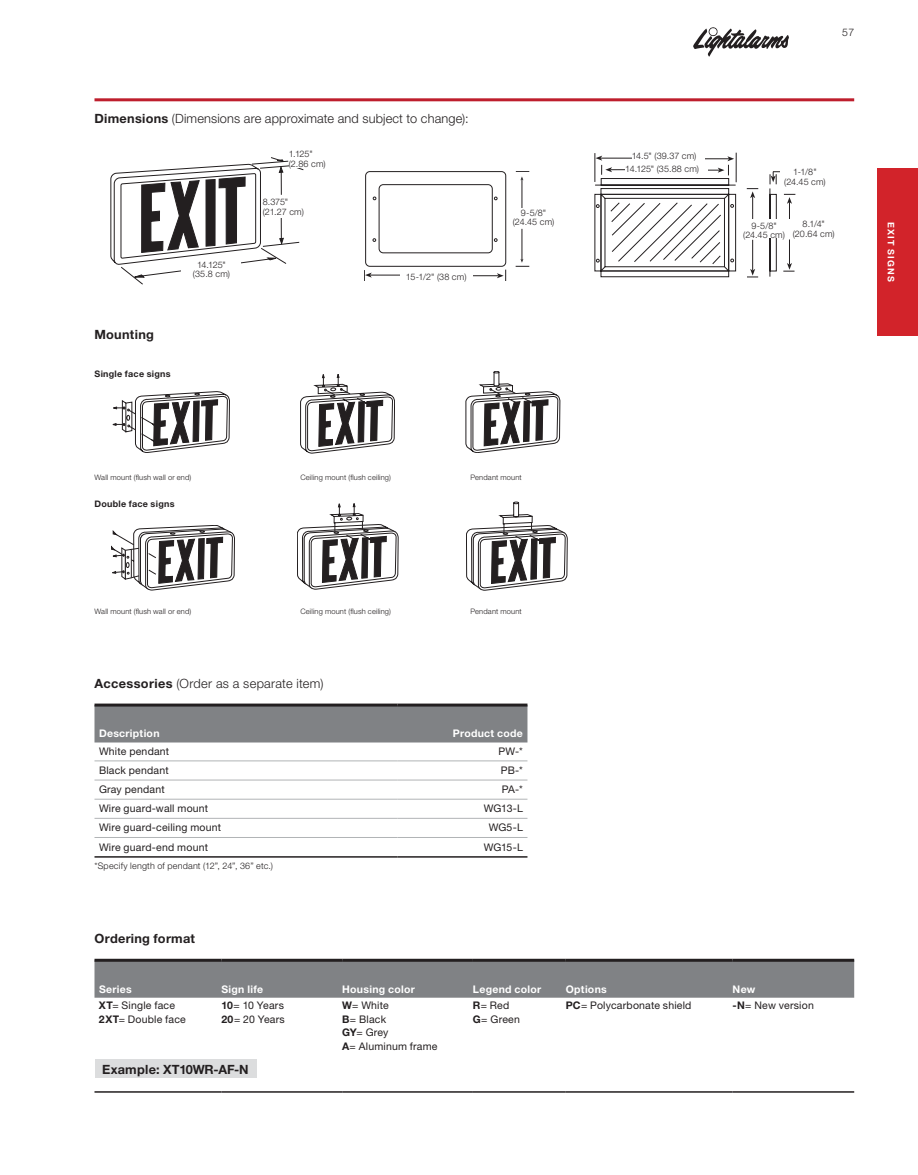
<style>
.page{position:relative;width:918px;height:1175px;background:#fff}
.page>*{position:absolute;margin:0;border:0;box-sizing:border-box;transform-origin:0 0}
.t1{font:300 12.75px "Helvetica Neue LT Pro";letter-spacing:.015em;color:#231f20}
.t2{font:700 12.75px "Helvetica Neue LT Pro";letter-spacing:.02em;color:#231f20}
.t3{font:10.5px/13.5px "Helvetica Neue LT Pro";letter-spacing:.015em;color:#231f20}
.t4{font:700 10.5px "Helvetica Neue LT Pro";letter-spacing:.025em;color:#fff}
.t5{font:300 10.5px "Helvetica Neue LT Pro";color:#231f20}
.t6{font:300 9px/9.4px "Helvetica Neue LT Pro";letter-spacing:.02em;color:#231f20;text-align:center}
.t7{font:700 9px "Helvetica Neue LT Pro";letter-spacing:.03em;color:#231f20}
.t8{font:700 9px "Helvetica Neue LT Pro";letter-spacing:.13em;color:#fff}
.t9{font:300 7.5px "Helvetica Neue LT Pro";letter-spacing:.02em;color:#231f20}
.s1{font-weight:700}
</style>
<div class="page">
<svg style="left:111px;top:157px;width:193px;height:127px"></svg>
<svg style="left:364px;top:171px;width:166px;height:109px"></svg>
<svg style="left:595px;top:153px;width:201px;height:125px"></svg>
<svg style="left:113px;top:391px;width:117px;height:62px"></svg>
<svg style="left:300px;top:374px;width:95px;height:79px"></svg>
<svg style="left:466px;top:371px;width:94px;height:82px"></svg>
<svg style="left:111px;top:525px;width:124px;height:66px"></svg>
<svg style="left:297px;top:503px;width:101px;height:86px"></svg>
<svg style="left:466px;top:502px;width:101px;height:88px"></svg>
<hr style="left:94px;top:98px;width:760px;height:3px;background:#be1e2d">
<svg style="left:693px;top:27px;width:96px;height:30px"></svg>
<div style="left:878px;top:168px;width:40px;height:168px;background:#d2232a"></div>
<div style="left:94px;top:706px;width:433px;height:36px;background:#808285"></div>
<hr style="left:94px;top:856px;width:303px;height:1px;background:#231f20">
<hr style="left:397px;top:856px;width:130px;height:1px;background:#231f20">
<hr style="left:94px;top:760px;width:303px;height:1px;background:#b1b4b6">
<hr style="left:397px;top:760px;width:130px;height:1px;background:#b1b4b6">
<hr style="left:94px;top:779px;width:303px;height:1px;background:#b1b4b6">
<hr style="left:397px;top:779px;width:130px;height:1px;background:#b1b4b6">
<hr style="left:94px;top:798px;width:303px;height:1px;background:#b1b4b6">
<hr style="left:397px;top:798px;width:130px;height:1px;background:#b1b4b6">
<hr style="left:94px;top:818px;width:303px;height:1px;background:#b1b4b6">
<hr style="left:397px;top:818px;width:130px;height:1px;background:#b1b4b6">
<hr style="left:94px;top:837px;width:303px;height:1px;background:#b1b4b6">
<hr style="left:397px;top:837px;width:130px;height:1px;background:#b1b4b6">
<hr style="left:94px;top:703px;width:303px;height:3px;background:#231f20">
<hr style="left:397px;top:703px;width:130px;height:3px;background:#231f20">
<div style="left:94px;top:961px;width:760px;height:36px;background:#808285"></div>
<hr style="left:94px;top:1091px;width:127px;height:1px;background:#231f20">
<hr style="left:221px;top:1091px;width:121px;height:1px;background:#231f20">
<hr style="left:342px;top:1091px;width:131px;height:1px;background:#231f20">
<hr style="left:473px;top:1091px;width:93px;height:1px;background:#231f20">
<hr style="left:566px;top:1091px;width:167px;height:1px;background:#231f20">
<hr style="left:733px;top:1091px;width:121px;height:1px;background:#231f20">
<hr style="left:94px;top:958px;width:127px;height:3px;background:#231f20">
<hr style="left:221px;top:958px;width:121px;height:3px;background:#231f20">
<hr style="left:342px;top:958px;width:131px;height:3px;background:#231f20">
<hr style="left:473px;top:958px;width:93px;height:3px;background:#231f20">
<hr style="left:566px;top:958px;width:167px;height:3px;background:#231f20">
<hr style="left:733px;top:958px;width:121px;height:3px;background:#231f20">
<div style="left:289px;top:149px;width:45px;height:19px;background:#fff"></div>
<div style="left:509px;top:208px;width:49px;height:19px;background:#fff"></div>
<div style="left:738px;top:219px;width:53px;height:19px;background:#fff"></div>
<div style="left:780px;top:167px;width:50px;height:19px;background:#fff"></div>
<div style="left:789px;top:219px;width:49px;height:19px;background:#fff"></div>
<div style="left:632px;top:146px;width:72px;height:20px;background:#fff"></div>
<div style="left:625px;top:161px;width:83px;height:16px;background:#fff"></div>
<div style="left:263px;top:196px;width:60px;height:21px;background:#fff"></div>
<div style="left:181px;top:258px;width:60px;height:22px;background:#fff"></div>
<div style="left:95px;top:1059px;width:162px;height:19px;background:#dcddde"></div>
<div style="left:400px;top:268px;width:73px;height:16px;background:#fff"></div>
<p class="t1" style="left:94px;top:111px;width:376px"><span class="s1">Dimensions</span> (Dimensions are approximate and subject to change):</p>
<p class="t2" style="left:94px;top:327px;width:61px">Mounting</p>
<p class="t7" style="left:94px;top:369px;width:78px">Single face signs</p>
<p class="t6" style="left:193px;top:259px;width:39px">14.125" (35.8 cm)</p>
<p class="t6" style="left:289px;top:149px;width:38px;text-align:left">1.125" (2.86 cm)</p>
<p class="t6" style="left:263px;top:197px;width:43px;text-align:left">8.375" (21.27 cm)</p>
<p class="t6" style="left:406px;top:271px;width:62px">15-1/2" (38 cm)</p>
<p class="t6" style="left:513px;top:208px;width:43px">9-5/8" (24.45 cm)</p>
<p class="t9" style="left:94px;top:472px;width:98px">Wall mount (flush wall or end)</p>
<p class="t9" style="left:300px;top:472px;width:92px">Ceiling mount (flush ceiling)</p>
<p class="t9" style="left:470px;top:472px;width:53px">Pendant mount</p>
<p class="t7" style="left:94px;top:498px;width:82px">Double face signs</p>
<p class="t5" style="left:842px;top:25px;width:14px">57</p>
<p class="t6" style="left:625px;top:150px;width:75px;line-height:12.6px">14.5" (39.37 cm)<br>14.125" (35.88 cm)</p>
<p class="t6" style="left:784px;top:167px;width:43px">1-1/8" (24.45 cm)</p>
<p class="t6" style="left:793px;top:219px;width:44px">8.1/4" (20.64 cm)</p>
<p class="t6" style="left:743px;top:221px;width:43px">9-5/8" (24.45 cm)</p>
<p class="t8" style="left:897px;top:221px;width:62px;rotate:90deg">EXIT SIGNS</p>
<p class="t9" style="left:94px;top:606px;width:98px">Wall mount (flush wall or end)</p>
<p class="t9" style="left:300px;top:606px;width:92px">Ceiling mount (flush ceiling)</p>
<p class="t9" style="left:470px;top:606px;width:53px">Pendant mount</p>
<p class="t1" style="left:94px;top:675px;width:230px"><span class="s1">Accessories</span> (Order as a separate item)</p>
<p class="t4" style="left:99px;top:727px;width:62px">Description</p>
<p class="t4" style="left:453px;top:727px;width:72px">Product code</p>
<p class="t3" style="left:99px;top:744px;width:72px">White pendant</p>
<p class="t3" style="left:499px;top:744px;width:26px">PW-*</p>
<p class="t3" style="left:99px;top:763px;width:71px">Black pendant</p>
<p class="t3" style="left:501px;top:763px;width:24px">PB-*</p>
<p class="t3" style="left:99px;top:782px;width:67px">Gray pendant</p>
<p class="t3" style="left:502px;top:782px;width:23px">PA-*</p>
<p class="t3" style="left:99px;top:801px;width:111px">Wire guard-wall mount</p>
<p class="t3" style="left:484px;top:801px;width:41px">WG13-L</p>
<p class="t3" style="left:99px;top:820px;width:124px">Wire guard-ceiling mount</p>
<p class="t3" style="left:489px;top:820px;width:36px">WG5-L</p>
<p class="t3" style="left:99px;top:839px;width:110px">Wire guard-end mount</p>
<p class="t3" style="left:484px;top:839px;width:41px">WG15-L</p>
<p class="t6" style="left:94px;top:861px;width:180px">*Specify length of pendant (12”, 24”, 36” etc.)</p>
<p class="t2" style="left:94px;top:931px;width:102px">Ordering format</p>
<p class="t4" style="left:99px;top:982px;width:34px">Series</p>
<p class="t4" style="left:221px;top:982px;width:43px">Sign life</p>
<p class="t4" style="left:342px;top:982px;width:74px">Housing color</p>
<p class="t4" style="left:473px;top:982px;width:70px">Legend color</p>
<p class="t4" style="left:566px;top:982px;width:43px">Options</p>
<p class="t4" style="left:733px;top:982px;width:24px">New</p>
<p class="t3" style="left:99px;top:998px;width:88px"><span class="s1">XT</span>= Single face<br><span class="s1">2XT</span>= Double face</p>
<p class="t3" style="left:221px;top:998px;width:65px"><span class="s1">10</span>= 10 Years<br><span class="s1">20</span>= 20 Years</p>
<p class="t3" style="left:342px;top:998px;width:97px"><span class="s1">W</span>= White<br><span class="s1">B</span>= Black<br><span class="s1">GY</span>= Grey<br><span class="s1">A</span>= Aluminum frame</p>
<p class="t3" style="left:473px;top:998px;width:49px"><span class="s1">R</span>= Red<br><span class="s1">G</span>= Green</p>
<p class="t3" style="left:566px;top:998px;width:127px"><span class="s1">PC</span>= Polycarbonate shield</p>
<p class="t3" style="left:733px;top:998px;width:83px"><span class="s1">-N</span>= New version</p>
<p class="t2" style="left:102px;top:1061px;width:148px">Example: XT10WR-AF-N</p>
</div>
